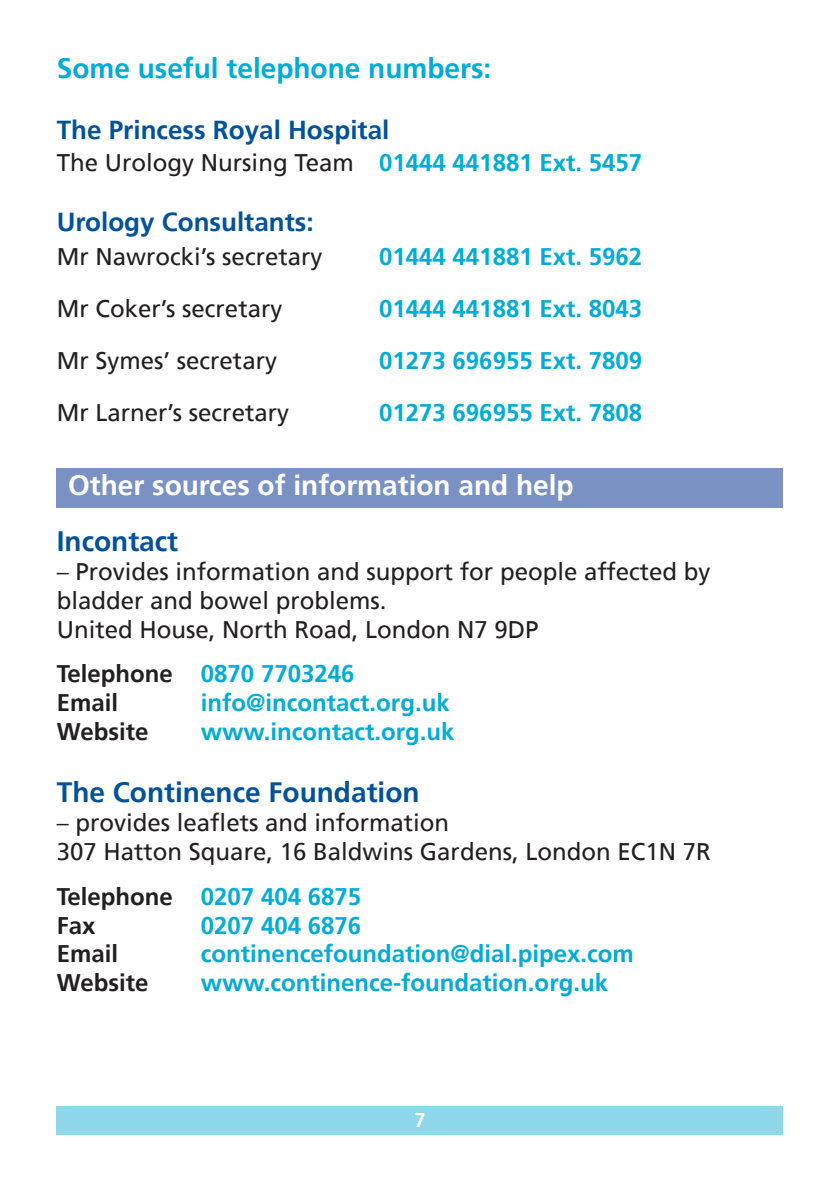
<style>
.page{position:relative;width:840px;height:1191px;background:#fff}
.page>*{position:absolute;margin:0;border:0;box-sizing:border-box;transform-origin:0 0}
.t1{font:700 28px "Frutiger";color:#01519b}
.t2{font:700 28px "Frutiger";color:#fff}
.t3{font:700 28px "Frutiger";color:#00acd5}
.t4{font:700 26px "Frutiger";color:#01519b}
.t5{font:24px "Frutiger";color:#231f20}
.t6{font:700 24px "Frutiger";color:#00acd5}
.t7{font:700 24px "Frutiger";color:#231f20}
.t8{font:700 20px "Frutiger";color:#fff}
.s1{font-weight:700;color:#00acd5}
.s2{color:#231f20}
</style>
<div class="page">
<div style="left:57px;top:1106px;width:725px;height:28px;background:#8fd7eb"></div>
<div style="left:57px;top:468px;width:725px;height:39px;background:#7a91c3"></div>
<p class="t3" style="left:57px;top:52px;width:436px">Some useful telephone numbers:</p>
<p class="t4" style="left:57px;top:114px;width:334px">The Princess Royal Hospital</p>
<p class="t5" style="left:57px;top:148px;width:586px">The Urology Nursing Team <span class="s1">01444 441881 Ext. 5457</span></p>
<p class="t4" style="left:57px;top:207px;width:258px">Urology Consultants:</p>
<p class="t5" style="left:57px;top:243px;width:267px">Mr Nawrocki’s secretary</p>
<p class="t6" style="left:379px;top:243px;width:264px">01444 441881 Ext. 5962</p>
<p class="t5" style="left:57px;top:295px;width:227px">Mr Coker’s secretary</p>
<p class="t6" style="left:379px;top:295px;width:264px">01444 441881 Ext. 8043</p>
<p class="t5" style="left:57px;top:347px;width:222px">Mr Symes’ secretary</p>
<p class="t6" style="left:379px;top:347px;width:264px">01273 696955 Ext. 7809</p>
<p class="t5" style="left:57px;top:399px;width:234px">Mr Larner’s secretary</p>
<p class="t6" style="left:379px;top:399px;width:264px">01273 696955 Ext. 7808</p>
<p class="t2" style="left:68px;top:468px;width:507px">Other sources of information and help</p>
<p class="t1" style="left:57px;top:525px;width:123px">Incontact</p>
<p class="t5" style="left:57px;top:557px;width:655px">– Provides information and support for people affected by</p>
<p class="t5" style="left:57px;top:586px;width:331px">bladder and bowel problems.</p>
<p class="t5" style="left:57px;top:615px;width:483px">United House, North Road, London N7 9DP</p>
<p class="t6" style="left:57px;top:660px;width:299px"><span class="s2">Telephone</span> 0870 7703246</p>
<p class="t7" style="left:57px;top:688px;width:63px">Email</p>
<p class="t6" style="left:201px;top:688px;width:250px">info@incontact.org.uk</p>
<p class="t7" style="left:57px;top:717px;width:93px">Website</p>
<p class="t6" style="left:201px;top:717px;width:255px">www.incontact.org.uk</p>
<p class="t1" style="left:57px;top:776px;width:364px">The Continence Foundation</p>
<p class="t5" style="left:57px;top:808px;width:394px">– provides leaflets and information</p>
<p class="t5" style="left:57px;top:837px;width:655px">307 Hatton Square, 16 Baldwins Gardens, London EC1N 7R</p>
<p class="t6" style="left:57px;top:882px;width:306px"><span class="s2">Telephone</span> 0207 404 6875</p>
<p class="t7" style="left:57px;top:911px;width:40px">Fax</p>
<p class="t6" style="left:201px;top:911px;width:162px">0207 404 6876</p>
<p class="t7" style="left:57px;top:940px;width:63px">Email</p>
<p class="t6" style="left:201px;top:940px;width:434px">continencefoundation@dial.pipex.com</p>
<p class="t7" style="left:57px;top:968px;width:93px">Website</p>
<p class="t6" style="left:201px;top:968px;width:408px">www.continence-foundation.org.uk</p>
<p class="t8" style="left:414px;top:1107px;width:13px">7</p>
</div>
